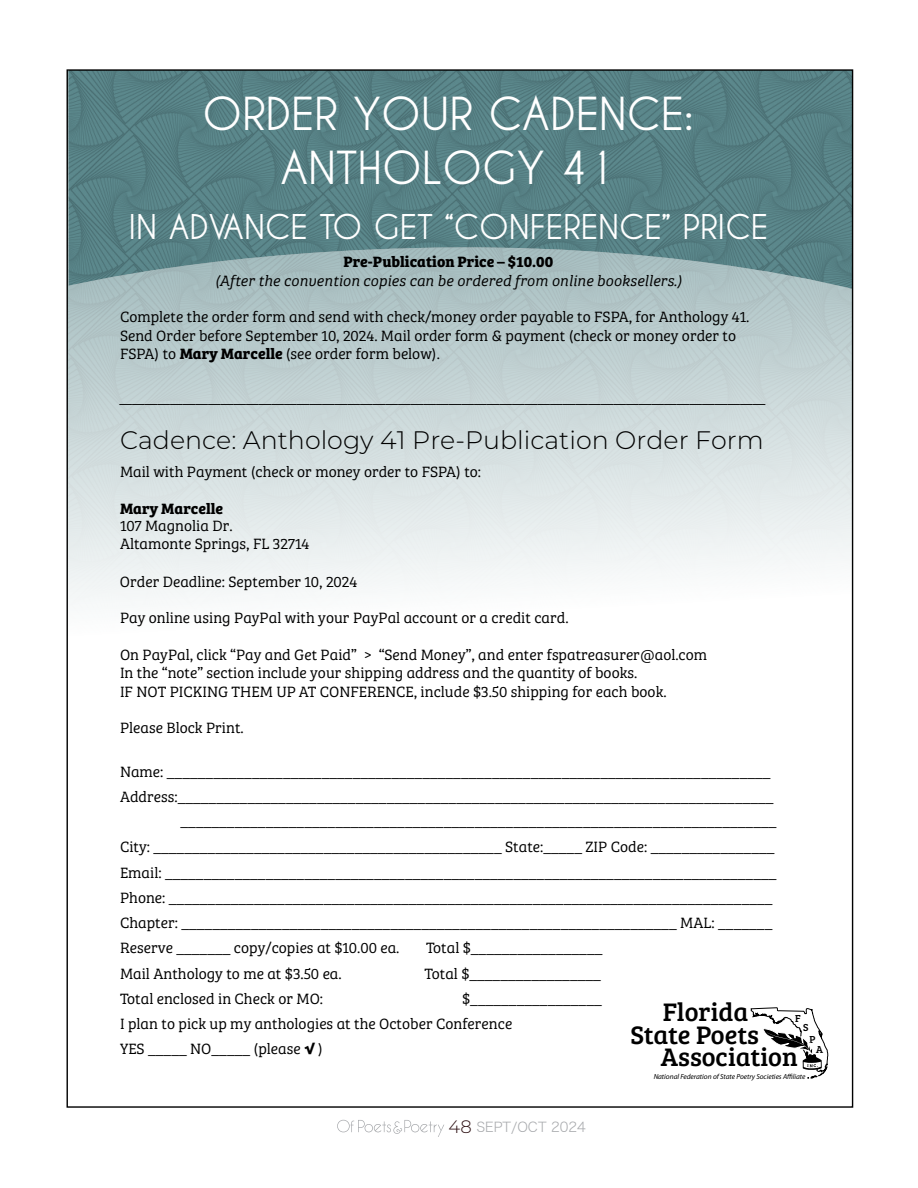
<style>
.page{position:relative;width:918px;height:1188px;background:#fff}
.page>*{position:absolute;margin:0;border:0;box-sizing:border-box;transform-origin:0 0}
.t1{font:700 45px/54px "Caviar Dreams";color:#fff;text-align:center}
.t2{font:700 33.75px "Caviar Dreams";color:#fff}
.t3{font:26.25px/22.4px "Bree Serif";color:#000}
.t4{font:300 25.35px/45.2px "Montserrat";color:#000}
.t5{font:15.45px/18.5px "Bree Serif Lt";color:#000}
.t6{font:italic 15.45px "Bree Serif Lt";color:#000}
.t7{font:700 15.45px "Bree Serif";color:#000}
.t8{font:13.5px "Hiragino Sans W2";color:#a7a9ac}
.t9{font:italic 7.35px "Myriad Pro";color:#000}
.s1{font-family:"Bree Serif";font-weight:700}
.s2{font-family:"Montserrat";font-weight:300;font-size:18px;color:#2c0f12}
</style>
<div class="page">
<svg style="left:337px;top:1120px;width:107px;height:17px"></svg>
<svg style="left:69px;top:289px;width:782px;height:312px;background:#d2ddde"></svg>
<svg style="left:69px;top:71px;width:782px;height:218px;background:#60888b"></svg>
<svg style="left:751px;top:1007px;width:77px;height:72px"></svg>
<h1 class="t1" style="left:202px;top:86px;width:493px">ORDER YOUR CADENCE:<br>ANTHOLOGY 41</h1>
<h2 class="t2" style="left:128px;top:207px;width:641px">IN ADVANCE TO GET “CONFERENCE” PRICE</h2>
<p class="t7" style="left:343px;top:250px;width:211px">Pre-Publication Price – $10.00</p>
<p class="t6" style="left:215px;top:269px;width:469px">(After the convention copies can be ordered from online booksellers.)</p>
<p class="t5" style="left:120px;top:307px;width:631px">Complete the order form and send with check/money order payable to FSPA, for Anthology 41.<br>Send Order before September 10, 2024. Mail order form &amp; payment (check or money order to<br>FSPA) to <span class="s1">Mary Marcelle</span> (see order form below).</p>
<h3 class="t4" style="left:120px;top:371px;width:648px">___________________________________________________<br>Cadence: Anthology 41 Pre-Publication Order Form</h3>
<p class="t5" style="left:120px;top:462px;width:363px">Mail with Payment (check or money order to FSPA) to:</p>
<p class="t7" style="left:120px;top:496px;width:105px">Mary Marcelle</p>
<p class="t5" style="left:120px;top:516px;width:191px;line-height:17.7px">107 Magnolia Dr.<br>Altamonte Springs, FL 32714</p>
<p class="t5" style="left:120px;top:572px;width:239px">Order Deadline: September 10, 2024</p>
<p class="t5" style="left:120px;top:608px;width:450px">Pay online using PayPal with your PayPal account or a credit card.</p>
<p class="t5" style="left:120px;top:645px;width:589px">On PayPal, click “Pay and Get Paid” &gt; “Send Money”, and enter fspatreasurer@aol.com<br>In the “note” section include your shipping address and the quantity of books.<br>IF NOT PICKING THEM UP AT CONFERENCE, include $3.50 shipping for each book.</p>
<p class="t5" style="left:120px;top:718px;width:125px">Please Block Print.</p>
<p class="t5" style="left:120px;top:762px;width:652px">Name: ______________________________________________________________________________</p>
<p class="t5" style="left:120px;top:787px;width:655px">Address:_____________________________________________________________________________</p>
<p class="t5" style="left:181px;top:811px;width:598px">_____________________________________________________________________________</p>
<p class="t5" style="left:120px;top:836px;width:656px">City: _____________________________________________ State:_____ ZIP Code: ________________</p>
<p class="t5" style="left:120px;top:863px;width:658px">Email: _______________________________________________________________________________</p>
<p class="t5" style="left:120px;top:888px;width:654px">Phone: ______________________________________________________________________________</p>
<p class="t5" style="left:120px;top:913px;width:654px">Chapter: ________________________________________________________________ MAL: _______</p>
<p class="t5" style="left:120px;top:938px;width:281px">Reserve _______ copy/copies at $10.00 ea.</p>
<p class="t5" style="left:426px;top:938px;width:178px">Total $_________________</p>
<p class="t5" style="left:120px;top:963px;width:223px">Mail Anthology to me at $3.50 ea.</p>
<p class="t5" style="left:425px;top:963px;width:178px">Total $_________________</p>
<p class="t5" style="left:120px;top:988px;width:205px">Total enclosed in Check or MO:</p>
<p class="t5" style="left:120px;top:985px;width:483px;line-height:25.2px;text-indent:342px">$_________________<br>I plan to pick up my anthologies at the October Conference<br>YES _____ NO_____ (please <span class="s1">√</span> )</p>
<h3 class="t3" style="left:663px;top:1000px;width:87px">Florida</h3>
<h3 class="t3" style="left:661px;top:1022px;width:138px;text-indent:-30px">State Poets<br>Association</h3>
<p class="t8" style="left:449px;top:1115px;width:139px"><span class="s2">48</span> SEPT/OCT 2024</p>
<p class="t9" style="left:654px;top:1072px;width:153px">National Federation of State Poetry Societies Affiliate</p>
</div>
